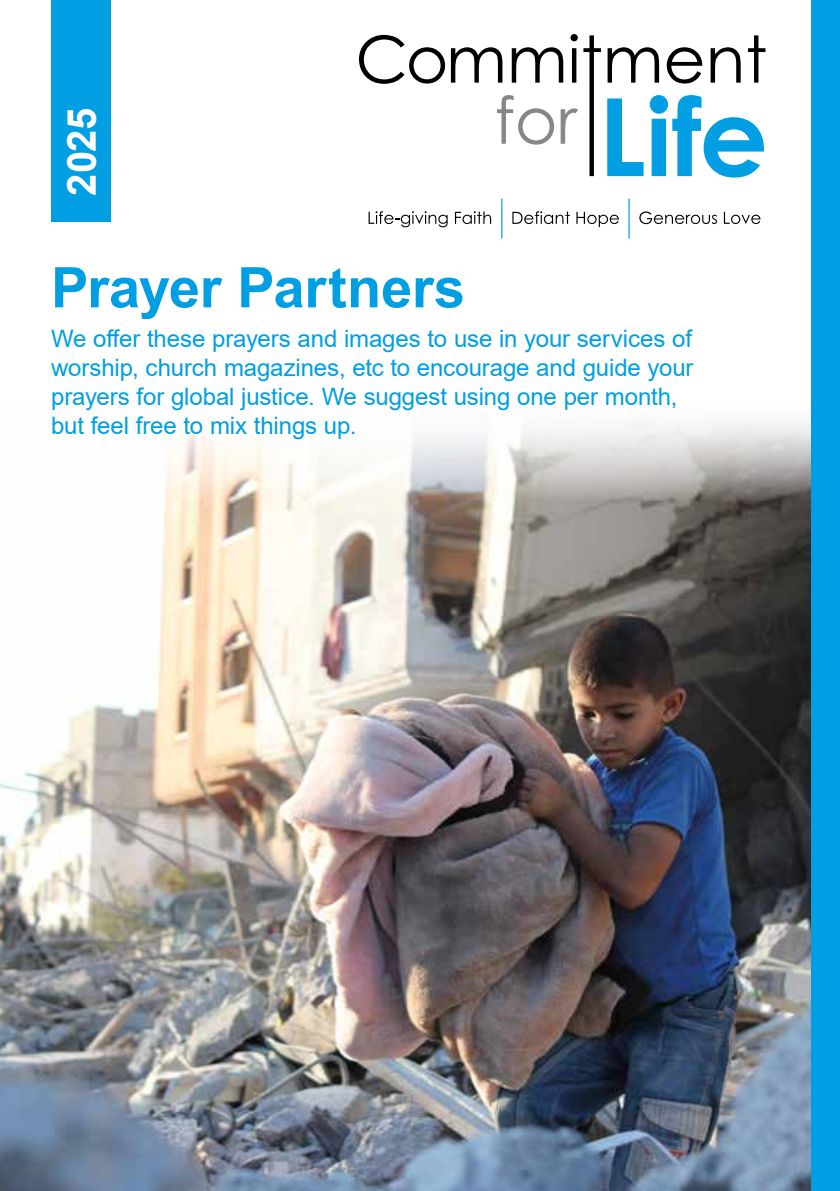
<style>
.page{position:relative;width:840px;height:1191px;background:#fff}
.page>*{position:absolute;margin:0;border:0;box-sizing:border-box;transform-origin:0 0}
.t1{font:700 56px "Arial";letter-spacing:-.005em;color:#009fe3}
.t2{font:700 40px "Arial";color:#fff}
.t3{font:24px/28.8px "Arial";letter-spacing:-.005em;color:#009fe3}
</style>
<div class="page">
<img style="left:0;top:422px;width:811px;height:769px">
<div style="left:811px;top:0;width:28px;height:1191px;background:#009fe3"></div>
<svg style="left:359px;top:35px;width:143px;height:49px"></svg>
<svg style="left:511px;top:47px;width:52px;height:36px"></svg>
<svg style="left:570px;top:34px;width:7px;height:49px"></svg>
<svg style="left:583px;top:35px;width:17px;height:141px"></svg>
<svg style="left:607px;top:47px;width:51px;height:36px"></svg>
<svg style="left:666px;top:47px;width:36px;height:36px"></svg>
<svg style="left:710px;top:47px;width:30px;height:36px"></svg>
<svg style="left:748px;top:35px;width:17px;height:48px"></svg>
<svg style="left:497px;top:95px;width:56px;height:50px"></svg>
<svg style="left:560px;top:108px;width:17px;height:36px"></svg>
<svg style="left:607px;top:98px;width:36px;height:78px"></svg>
<svg style="left:649px;top:95px;width:114px;height:83px"></svg>
<svg style="left:368px;top:211px;width:79px;height:16px"></svg>
<svg style="left:454px;top:211px;width:37px;height:13px"></svg>
<svg style="left:512px;top:211px;width:57px;height:13px"></svg>
<svg style="left:576px;top:212px;width:42px;height:15px"></svg>
<svg style="left:639px;top:211px;width:77px;height:13px"></svg>
<svg style="left:723px;top:212px;width:37px;height:12px"></svg>
<hr style="left:501px;top:198px;width:1px;height:40px;background:#009fe3">
<hr style="left:628px;top:198px;width:1px;height:40px;background:#009fe3">
<div style="left:51px;top:0;width:60px;height:221px;background:#009fe3"></div>
<h2 class="t2" style="left:53px;top:196px;width:90px;rotate:-90deg">2025</h2>
<h1 class="t1" style="left:51px;top:248px;width:415px">Prayer Partners</h1>
<p class="t3" style="left:51px;top:324px;width:643px">We offer these prayers and images to use in your services of worship, church magazines, etc to encourage and guide your prayers for global justice. We suggest using one per month, but feel free to mix things up.</p>
</div>
